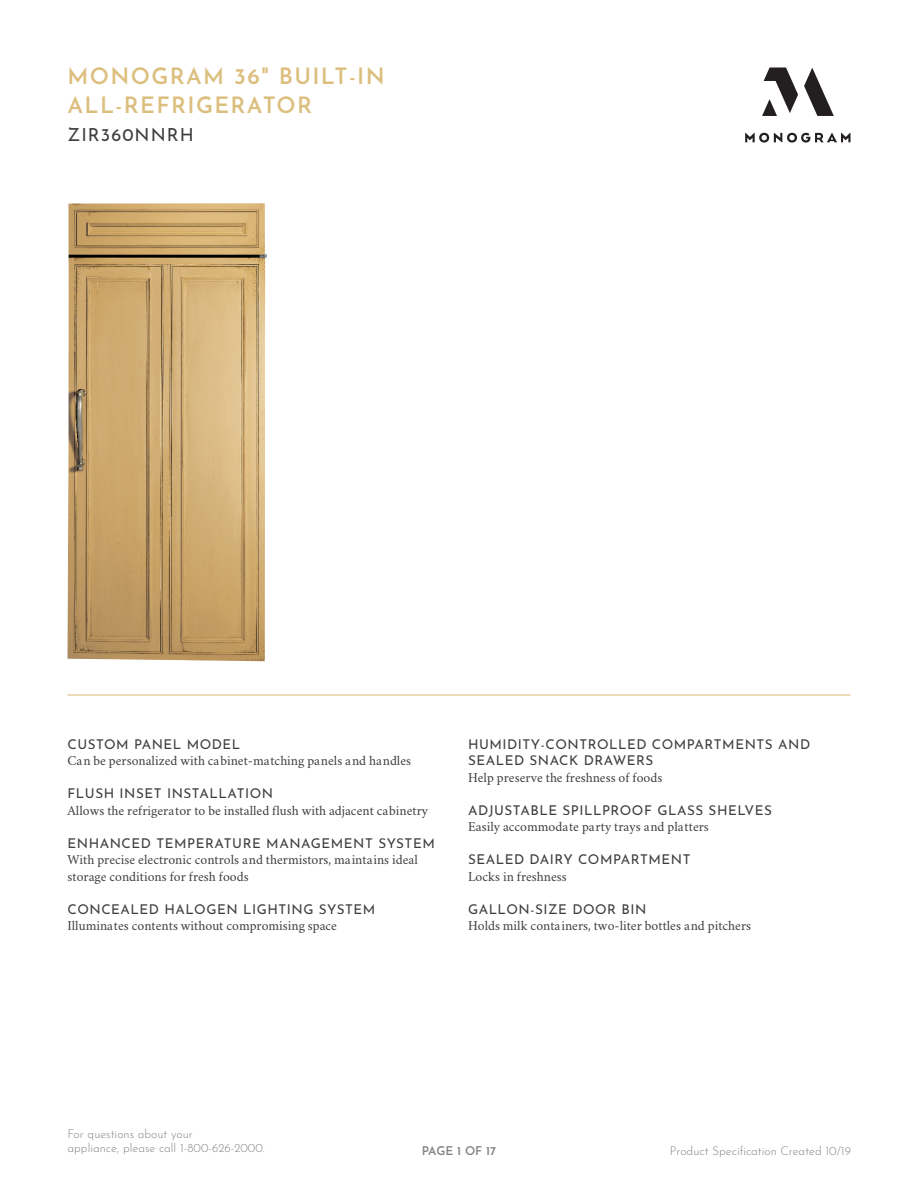
<style>
.page{position:relative;width:918px;height:1188px;background:#fff}
.page>*{position:absolute;margin:0;border:0;box-sizing:border-box;transform-origin:0 0}
.t1{font:600 22.5px/28.5px "Josefin Sans";letter-spacing:.06em;color:#dcbf7e}
.t2{font:18px "Josefin Sans";letter-spacing:.06em;color:#3e3e3f}
.t3{font:13.5px/16.5px "Crimson";color:#3e3e3f}
.t4{font:13.5px/16.5px "Josefin Sans";letter-spacing:.04em;color:#3e3e3f}
.t5{font:300 12px/14.4px "Josefin Sans";color:#808285}
.t6{font:600 12px "Josefin Sans";color:#808285}
</style>
<div class="page">
<svg style="left:745px;top:68px;width:105px;height:75px"></svg>
<hr style="left:68px;top:694px;width:782px;height:2px;background:#dcbf7e">
<img style="left:68px;top:203px;width:199px;height:458px">
<h1 class="t1" style="left:68px;top:59px;width:319px">MONOGRAM 36" BUILT-IN<br>ALL-REFRIGERATOR</h1>
<h2 class="t2" style="left:68px;top:120px;width:128px">ZIR360NNRH</h2>
<p class="t4" style="left:68px;top:734px;width:174px">CUSTOM PANEL MODEL</p>
<p class="t3" style="left:68px;top:752px;width:345px">Can be personalized with cabinet-matching panels and handles</p>
<p class="t4" style="left:68px;top:784px;width:207px">FLUSH INSET INSTALLATION</p>
<p class="t3" style="left:68px;top:801px;width:362px">Allows the refrigerator to be installed flush with adjacent cabinetry</p>
<p class="t4" style="left:68px;top:833px;width:369px">ENHANCED TEMPERATURE MANAGEMENT SYSTEM</p>
<p class="t3" style="left:68px;top:851px;width:352px">With precise electronic controls and thermistors, maintains ideal storage conditions for fresh foods</p>
<p class="t4" style="left:68px;top:899px;width:309px">CONCEALED HALOGEN LIGHTING SYSTEM</p>
<p class="t3" style="left:68px;top:917px;width:271px">Illuminates contents without compromising space</p>
<p class="t4" style="left:468px;top:734px;width:344px">HUMIDITY-CONTROLLED COMPARTMENTS AND<br>SEALED SNACK DRAWERS</p>
<p class="t3" style="left:468px;top:768px;width:196px">Help preserve the freshness of foods</p>
<p class="t4" style="left:468px;top:800px;width:305px">ADJUSTABLE SPILLPROOF GLASS SHELVES</p>
<p class="t3" style="left:468px;top:818px;width:242px">Easily accommodate party trays and platters</p>
<p class="t4" style="left:468px;top:850px;width:224px">SEALED DAIRY COMPARTMENT</p>
<p class="t3" style="left:468px;top:867px;width:100px">Locks in freshness</p>
<p class="t4" style="left:468px;top:899px;width:180px">GALLON-SIZE DOOR BIN</p>
<p class="t3" style="left:468px;top:917px;width:285px">Holds milk containers, two-liter bottles and pitchers</p>
<p class="t5" style="left:67px;top:1125px;width:199px">For questions about your<br>appliance, please call 1-800-626-2000.</p>
<p class="t6" style="left:422px;top:1140px;width:76px">PAGE 1 OF 17</p>
<p class="t5" style="left:670px;top:1142px;width:183px">Product Specification Created 10/19</p>
</div>
